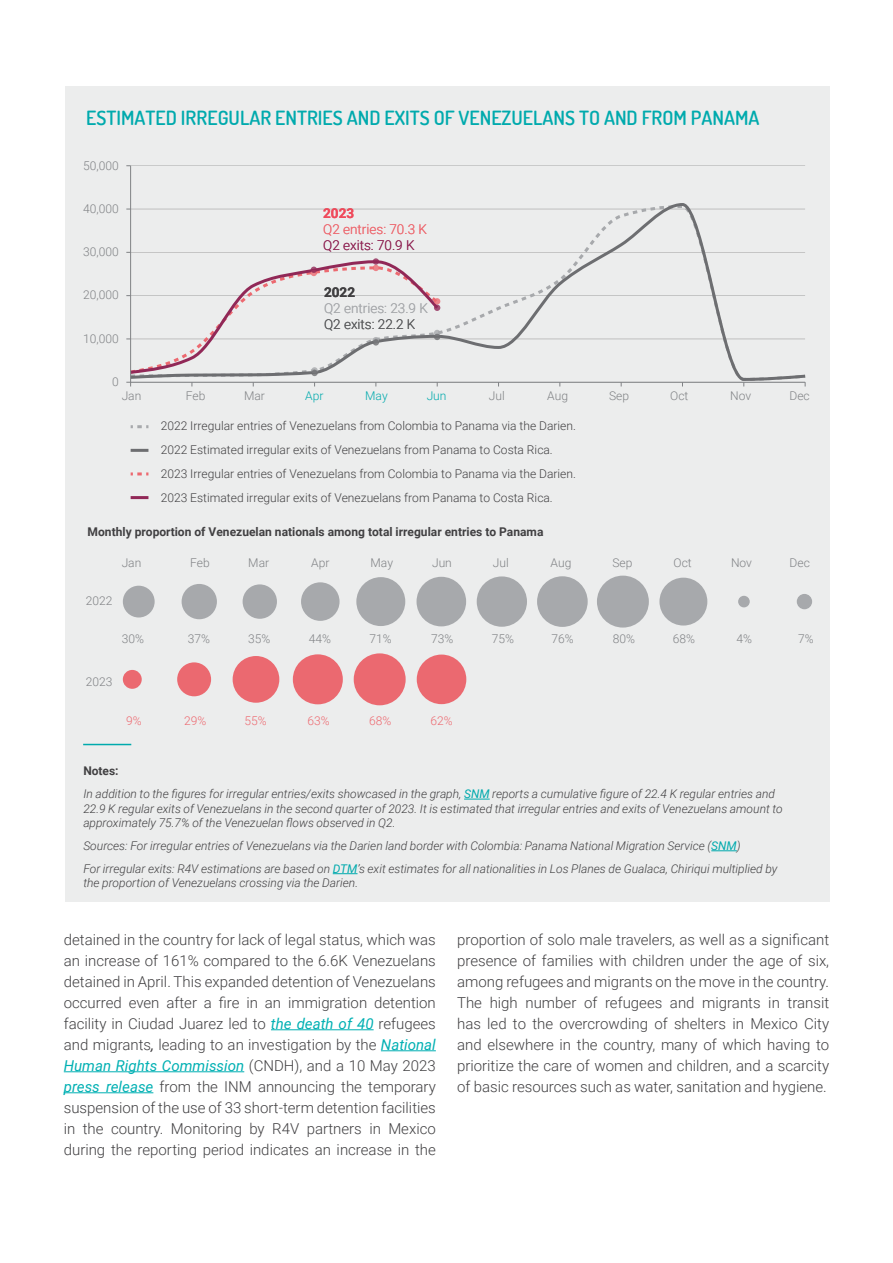
<style>
.page{position:relative;width:893px;height:1263px;background:#fff}
.page>*{position:absolute;margin:0;border:0;box-sizing:border-box;transform-origin:0 0}
.t1{font:600 19.5px "Dosis";color:#00aaad}
.t2{font:300 15px/21px "Roboto";color:#414042;text-align:justify}
.t3{font:300 13.5px "Roboto";color:#ec6970}
.t4{font:300 13.5px "Roboto";color:#a7a9ac}
.t5{font:300 13.5px "Roboto";color:#912857}
.t6{font:300 13.5px "Roboto";color:#58595b}
.t7{font:700 13.5px "Roboto";color:#f04b5c}
.t8{font:700 13.5px "Roboto";color:#414042}
.t9{font:italic 300 12px/23px "Roboto";color:#414042}
.t10{font:300 12px/23.9px "Roboto";color:#414042}
.t11{font:300 12px "Roboto";color:#808285}
.t12{font:700 12px "Roboto";color:#414042}
.t13{font:300 12px "Roboto";color:#ec6970}
.t14{font:300 12px "Roboto";color:#00aaad}
.s1{font-weight:700;font-style:normal}
.s2{font-weight:400;color:#00aaad}
.s3{font-weight:400;font-style:italic;color:#00b0b3}
.s4{font-weight:400;font-style:italic}
</style>
<div class="page">
<div style="left:65px;top:87px;width:764px;height:814px;background:#eceded"></div>
<svg style="left:131px;top:425px;width:17px;height:3px"></svg>
<hr style="left:131px;top:449px;width:17px;height:3px;background:#6d6e71">
<svg style="left:131px;top:472px;width:17px;height:3px"></svg>
<hr style="left:131px;top:496px;width:17px;height:3px;background:#912857">
<hr style="left:83px;top:744px;width:48px;height:1px;background:#00aaad">
<hr style="left:131px;top:166px;width:674px;height:1px;background:#000">
<svg style="left:127px;top:201px;width:679px;height:181px"></svg>
<hr style="left:130px;top:382px;width:675px;height:1px;background:#808285">
<hr style="left:130px;top:166px;width:1px;height:217px;background:#808285">
<div style="left:123px;top:586px;width:32px;height:31px;background:#a7a9ac;border-radius:50%"></div>
<div style="left:182px;top:584px;width:35px;height:35px;background:#a7a9ac;border-radius:50%"></div>
<div style="left:243px;top:584px;width:34px;height:35px;background:#a7a9ac;border-radius:50%"></div>
<div style="left:301px;top:582px;width:39px;height:39px;background:#a7a9ac;border-radius:50%"></div>
<div style="left:356px;top:577px;width:49px;height:49px;background:#a7a9ac;border-radius:50%"></div>
<div style="left:417px;top:577px;width:49px;height:49px;background:#a7a9ac;border-radius:50%"></div>
<div style="left:477px;top:576px;width:50px;height:51px;background:#a7a9ac;border-radius:50%"></div>
<div style="left:537px;top:576px;width:51px;height:51px;background:#a7a9ac;border-radius:50%"></div>
<div style="left:597px;top:576px;width:52px;height:51px;background:#a7a9ac;border-radius:50%"></div>
<div style="left:659px;top:578px;width:48px;height:47px;background:#a7a9ac;border-radius:50%"></div>
<div style="left:738px;top:596px;width:12px;height:11px;background:#a7a9ac;border-radius:50%"></div>
<div style="left:797px;top:594px;width:15px;height:15px;background:#a7a9ac;border-radius:50%"></div>
<div style="left:123px;top:670px;width:19px;height:19px;background:#eb6970;border-radius:50%"></div>
<div style="left:177px;top:662px;width:34px;height:34px;background:#eb6970;border-radius:50%"></div>
<div style="left:233px;top:656px;width:46px;height:47px;background:#eb6970;border-radius:50%"></div>
<div style="left:293px;top:654px;width:50px;height:50px;background:#eb6970;border-radius:50%"></div>
<div style="left:354px;top:653px;width:52px;height:52px;background:#eb6970;border-radius:50%"></div>
<div style="left:417px;top:654px;width:49px;height:50px;background:#eb6970;border-radius:50%"></div>
<svg style="left:126px;top:259px;width:315px;height:117px"></svg>
<svg style="left:373px;top:339px;width:6px;height:7px"></svg>
<svg style="left:464px;top:799px;width:26px;height:1px"></svg>
<svg style="left:711px;top:850px;width:26px;height:1px"></svg>
<svg style="left:333px;top:873px;width:25px;height:1px"></svg>
<hr style="left:271px;top:1029px;width:103px;height:1px;background:#00b0b3">
<hr style="left:381px;top:1050px;width:55px;height:1px;background:#00b0b3">
<hr style="left:64px;top:1071px;width:180px;height:1px;background:#00b0b3">
<hr style="left:64px;top:1092px;width:89px;height:1px;background:#00b0b3">
<h1 class="t1" style="left:86px;top:105px;width:675px">ESTIMATED IRREGULAR ENTRIES AND EXITS OF VENEZUELANS TO AND FROM PANAMA</h1>
<p class="t11" style="left:83px;top:157px;width:37px">50,000</p>
<p class="t11" style="left:83px;top:200px;width:37px">40,000</p>
<p class="t11" style="left:83px;top:243px;width:37px">30,000</p>
<p class="t11" style="left:83px;top:287px;width:37px">20,000</p>
<p class="t11" style="left:83px;top:330px;width:37px">10,000</p>
<p class="t11" style="left:112px;top:373px;width:8px">0</p>
<p class="t7" style="left:323px;top:204px;width:33px">2023</p>
<p class="t3" style="left:323px;top:220px;width:105px">Q2 entries: 70.3 K</p>
<p class="t5" style="left:323px;top:236px;width:93px">Q2 exits: 70.9 K</p>
<p class="t8" style="left:324px;top:282px;width:33px">2022</p>
<p class="t4" style="left:324px;top:298px;width:105px">Q2 entries: 23.9 K</p>
<p class="t6" style="left:324px;top:315px;width:93px">Q2 exits: 22.2 K</p>
<p class="t11" style="left:122px;top:387px;width:21px">Jan</p>
<p class="t11" style="left:186px;top:387px;width:21px">Feb</p>
<p class="t11" style="left:244px;top:387px;width:22px">Mar</p>
<p class="t14" style="left:305px;top:387px;width:20px">Apr</p>
<p class="t14" style="left:365px;top:387px;width:24px">May</p>
<p class="t14" style="left:427px;top:387px;width:21px">Jun</p>
<p class="t11" style="left:489px;top:387px;width:17px">Jul</p>
<p class="t11" style="left:547px;top:387px;width:22px">Aug</p>
<p class="t11" style="left:609px;top:387px;width:22px">Sep</p>
<p class="t11" style="left:670px;top:387px;width:20px">Oct</p>
<p class="t11" style="left:730px;top:387px;width:23px">Nov</p>
<p class="t11" style="left:789px;top:387px;width:22px">Dec</p>
<p class="t10" style="left:161px;top:414px;width:417px">2022 Irregular entries of Venezuelans from Colombia to Panama via the Darien.<br>2022 Estimated irregular exits of Venezuelans from Panama to Costa Rica.<br>2023 Irregular entries of Venezuelans from Colombia to Panama via the Darien.<br>2023 Estimated irregular exits of Venezuelans from Panama to Costa Rica.</p>
<p class="t12" style="left:88px;top:523px;width:457px">Monthly proportion of Venezuelan nationals among total irregular entries to Panama</p>
<p class="t11" style="left:122px;top:555px;width:21px">Jan</p>
<p class="t11" style="left:190px;top:555px;width:21px">Feb</p>
<p class="t11" style="left:248px;top:555px;width:22px">Mar</p>
<p class="t11" style="left:311px;top:555px;width:20px">Apr</p>
<p class="t11" style="left:370px;top:555px;width:24px">May</p>
<p class="t11" style="left:432px;top:555px;width:21px">Jun</p>
<p class="t11" style="left:493px;top:555px;width:17px">Jul</p>
<p class="t11" style="left:551px;top:555px;width:22px">Aug</p>
<p class="t11" style="left:612px;top:555px;width:22px">Sep</p>
<p class="t11" style="left:674px;top:555px;width:20px">Oct</p>
<p class="t11" style="left:731px;top:555px;width:23px">Nov</p>
<p class="t11" style="left:789px;top:555px;width:22px">Dec</p>
<p class="t11" style="left:86px;top:593px;width:28px">2022</p>
<p class="t11" style="left:122px;top:630px;width:24px">30%</p>
<p class="t11" style="left:188px;top:630px;width:24px">37%</p>
<p class="t11" style="left:248px;top:630px;width:24px">35%</p>
<p class="t11" style="left:309px;top:630px;width:24px">44%</p>
<p class="t11" style="left:370px;top:630px;width:24px">71%</p>
<p class="t11" style="left:431px;top:630px;width:24px">73%</p>
<p class="t11" style="left:492px;top:630px;width:24px">75%</p>
<p class="t11" style="left:551px;top:630px;width:24px">76%</p>
<p class="t11" style="left:613px;top:630px;width:24px">80%</p>
<p class="t11" style="left:673px;top:630px;width:24px">68%</p>
<p class="t11" style="left:737px;top:630px;width:17px">4%</p>
<p class="t11" style="left:798px;top:630px;width:17px">7%</p>
<p class="t11" style="left:86px;top:673px;width:28px">2023</p>
<p class="t13" style="left:126px;top:712px;width:17px">9%</p>
<p class="t13" style="left:184px;top:712px;width:24px">29%</p>
<p class="t13" style="left:245px;top:712px;width:24px">55%</p>
<p class="t13" style="left:307px;top:712px;width:24px">63%</p>
<p class="t13" style="left:369px;top:712px;width:24px">68%</p>
<p class="t13" style="left:430px;top:712px;width:24px">62%</p>
<p class="t9" style="left:83px;top:759px;width:693px"><span class="s1">Notes:<br></span>In addition to the figures for irregular entries/exits showcased in the graph, <span class="s2">SNM</span> reports a cumulative figure of 22.4 K regular entries and</p>
<p class="t9" style="left:83px;top:801px;width:701px;line-height:14.4px">22.9 K regular exits of Venezuelans in the second quarter of 2023. It is estimated that irregular entries and exits of Venezuelans amount to approximately 75.7% of the Venezuelan flows observed in Q2.</p>
<p class="t9" style="left:83px;top:834px;width:695px">Sources: For irregular entries of Venezuelans via the Darien land border with Colombia: Panama National Migration Service (<span class="s2">SNM</span>)<br>For irregular exits: R4V estimations are based on <span class="s2">DTM</span>’s exit estimates for all nationalities in Los Planes de Gualaca, Chiriqui multiplied by</p>
<p class="t9" style="left:83px;top:871px;width:276px">the proportion of Venezuelans crossing via the Darien.</p>
<p class="t2" style="left:64px;top:928px;width:374px">detained in the country for lack of legal status, which was an increase of 161% compared to the 6.6K Venezuelans detained in April. This expanded detention of Venezuelans occurred even after a fire in an immigration detention facility in Ciudad Juarez led to <span class="s3">the death of 40</span> refugees and migrants<span class="s4">,</span> leading to an investigation by the <span class="s3">National Human Rights Commission</span> (CNDH), and a 10 May 2023 <span class="s3">press release</span> from the INM announcing the temporary suspension of the use of 33 short-term detention facilities in the country. Monitoring by R4V partners in Mexico during the reporting period indicates an increase in the</p>
<p class="t2" style="left:457px;top:928px;width:374px">proportion of solo male travelers, as well as a significant presence of families with children under the age of six, among refugees and migrants on the move in the country.<br>The high number of refugees and migrants in transit has led to the overcrowding of shelters in Mexico City and elsewhere in the country, many of which having to prioritize the care of women and children, and a scarcity of basic resources such as water, sanitation and hygiene.</p>
</div>
